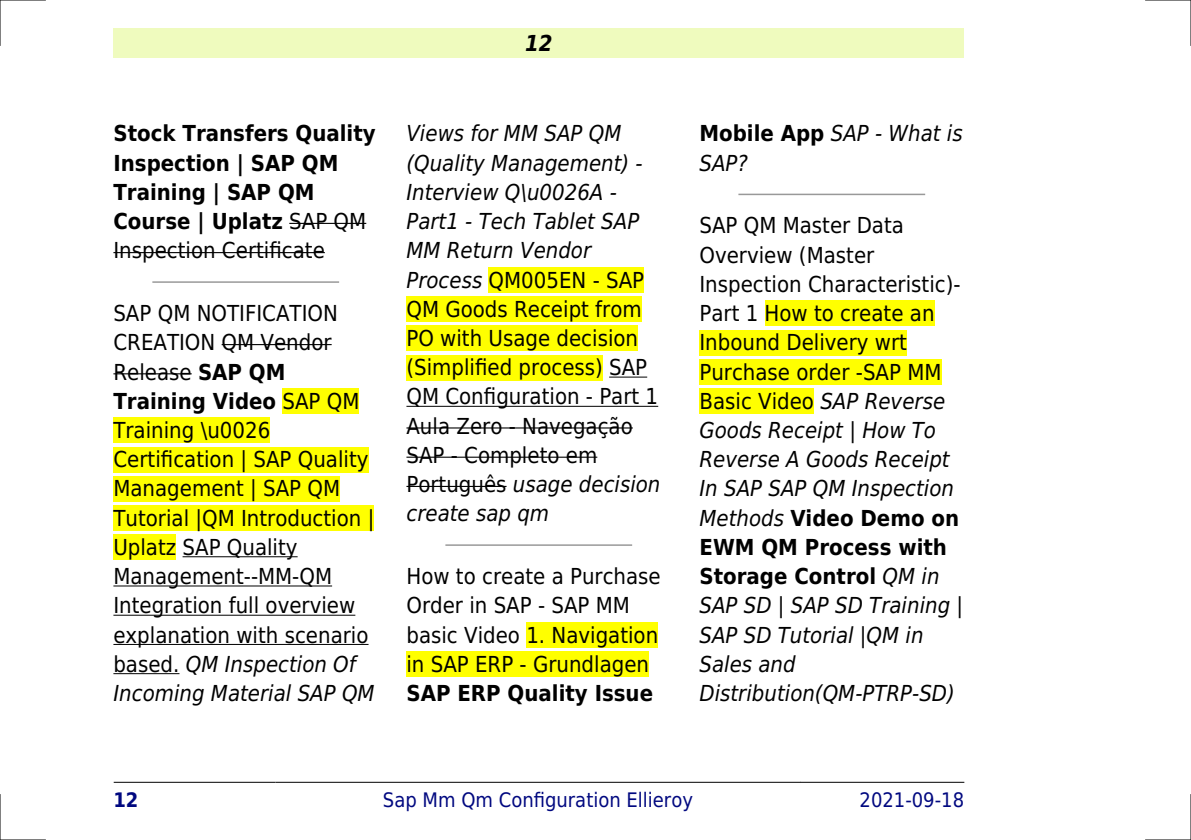
<style>
.page{position:relative;width:1191px;height:840px;background:#fff}
.page>*{position:absolute;margin:0;border:0;box-sizing:border-box;transform-origin:0 0}
.t1{font:22px/29.2px "DejaVu Sans Condensed";color:#000}
.t2{font:italic 22px/29.2px "DejaVu Sans Condensed";color:#000}
.t3{font:700 22px/29.2px "DejaVu Sans Condensed";color:#000}
.t4{font:italic 700 22px "DejaVu Sans Condensed";color:#000}
.t5{font:20px "DejaVu Sans Condensed";color:#000880}
.t6{font:700 20px "DejaVu Sans Condensed";color:#000880}
.s1{font-weight:400}
.s2{font-weight:700}
.s3{font-style:italic}
.s4{font-weight:700;font-style:normal}
.s5{font-style:normal}
</style>
<div class="page">
<div style="left:113px;top:28px;width:851px;height:30px;background:#effbbe"></div>
<hr style="left:114px;top:781px;width:161px;height:1px;background:#000">
<hr style="left:276px;top:781px;width:524px;height:1px;background:#000">
<hr style="left:800px;top:781px;width:164px;height:1px;background:#000">
<hr style="left:289px;top:223px;width:77px;height:1px;background:#000">
<hr style="left:113px;top:252px;width:212px;height:1px;background:#000">
<hr style="left:153px;top:281px;width:185px;height:2px;background:#999">
<hr style="left:222px;top:344px;width:110px;height:1px;background:#000">
<hr style="left:113px;top:373px;width:79px;height:1px;background:#000">
<div style="left:282px;top:388px;width:77px;height:26px;background:#ff0"></div>
<div style="left:113px;top:417px;width:157px;height:26px;background:#ff0"></div>
<div style="left:113px;top:446px;width:255px;height:26px;background:#ff0"></div>
<div style="left:113px;top:475px;width:227px;height:26px;background:#ff0"></div>
<div style="left:113px;top:505px;width:261px;height:25px;background:#ff0"></div>
<div style="left:113px;top:534px;width:63px;height:25px;background:#ff0"></div>
<hr style="left:183px;top:556px;width:115px;height:1px;background:#000">
<hr style="left:113px;top:585px;width:219px;height:1px;background:#000">
<hr style="left:113px;top:614px;width:242px;height:1px;background:#000">
<hr style="left:113px;top:643px;width:255px;height:1px;background:#000">
<hr style="left:113px;top:672px;width:66px;height:1px;background:#000">
<div style="left:488px;top:267px;width:156px;height:25px;background:#ff0"></div>
<div style="left:406px;top:296px;width:236px;height:26px;background:#ff0"></div>
<div style="left:406px;top:325px;width:232px;height:26px;background:#ff0"></div>
<div style="left:406px;top:354px;width:197px;height:26px;background:#ff0"></div>
<hr style="left:609px;top:376px;width:38px;height:1px;background:#000">
<hr style="left:406px;top:405px;width:252px;height:1px;background:#000">
<hr style="left:406px;top:427px;width:227px;height:1px;background:#000">
<hr style="left:406px;top:456px;width:191px;height:1px;background:#000">
<hr style="left:406px;top:485px;width:100px;height:1px;background:#000">
<hr style="left:446px;top:544px;width:185px;height:1px;background:#999">
<div style="left:526px;top:621px;width:132px;height:26px;background:#ff0"></div>
<div style="left:406px;top:651px;width:243px;height:25px;background:#ff0"></div>
<hr style="left:739px;top:193px;width:185px;height:2px;background:#999">
<div style="left:764px;top:300px;width:170px;height:26px;background:#ff0"></div>
<div style="left:699px;top:330px;width:208px;height:25px;background:#ff0"></div>
<div style="left:699px;top:359px;width:242px;height:25px;background:#ff0"></div>
<div style="left:699px;top:388px;width:115px;height:26px;background:#ff0"></div>
<hr style="left:0;top:0;width:45px;height:1px;background:#000">
<hr style="left:1145px;top:0;width:46px;height:1px;background:#000">
<hr style="left:0;top:839px;width:45px;height:1px;background:#000">
<hr style="left:1145px;top:839px;width:46px;height:1px;background:#000">
<hr style="left:0;top:0;width:1px;height:45px;background:#000">
<hr style="left:0;top:794px;width:1px;height:45px;background:#000">
<hr style="left:1190px;top:0;width:1px;height:45px;background:#000">
<hr style="left:1190px;top:794px;width:1px;height:45px;background:#000">
<p class="t3" style="left:113px;top:119px;width:264px">Stock Transfers Quality<br>Inspection | SAP QM<br>Training | SAP QM<br>Course | Uplatz <span class="s1">SAP QM<br>Inspection Certificate</span></p>
<p class="t1" style="left:113px;top:299px;width:263px">SAP QM NOTIFICATION<br>CREATION QM Vendor<br>Release <span class="s2">SAP QM<br>Training Video</span> SAP QM<br>Training \u0026<br>Certification | SAP Quality<br>Management | SAP QM<br>Tutorial |QM Introduction |<br>Uplatz SAP Quality<br>Management--MM-QM<br>Integration full overview explanation with scenario based. <span class="s3">QM Inspection Of<br>Incoming Material SAP QM</span></p>
<p class="t4" style="left:525px;top:30px;width:29px">12</p>
<p class="t1" style="left:406px;top:119px;width:255px"><span class="s3">Views for MM SAP QM (Quality Management) -<br>Interview Q\u0026A -<br>Part1 - Tech Tablet SAP<br>MM Return Vendor<br>Process</span> QM005EN - SAP<br>QM Goods Receipt from<br>PO with Usage decision (Simplified process) SAP<br>QM Configuration - Part 1<br>Aula Zero - Navegação<br>SAP - Completo em<br>Português <span class="s3">usage decision create sap qm</span></p>
<p class="t1" style="left:406px;top:561px;width:256px">How to create a Purchase<br>Order in SAP - SAP MM basic Video 1. Navigation in SAP ERP - Grundlagen</p>
<p class="t3" style="left:406px;top:678px;width:248px">SAP ERP Quality Issue</p>
<p class="t2" style="left:699px;top:119px;width:265px"><span class="s4">Mobile App</span> SAP - What is<br>SAP?</p>
<p class="t2" style="left:699px;top:211px;width:265px"><span class="s5">SAP QM Master Data<br>Overview (Master<br>Inspection Characteristic)-<br>Part 1 How to create an<br>Inbound Delivery wrt<br>Purchase order -SAP MM<br>Basic Video</span> SAP Reverse<br>Goods Receipt | How To<br>Reverse A Goods Receipt<br>In SAP SAP QM Inspection<br>Methods <span class="s4">Video Demo on<br>EWM QM Process with<br>Storage Control</span> QM in<br>SAP SD | SAP SD Training |<br>SAP SD Tutorial |QM in<br>Sales and<br>Distribution(QM-PTRP-SD)</p>
<p class="t6" style="left:113px;top:787px;width:27px">12</p>
<p class="t5" style="left:383px;top:787px;width:311px">Sap Mm Qm Configuration Ellieroy</p>
<p class="t5" style="left:859px;top:787px;width:106px">2021-09-18</p>
</div>
